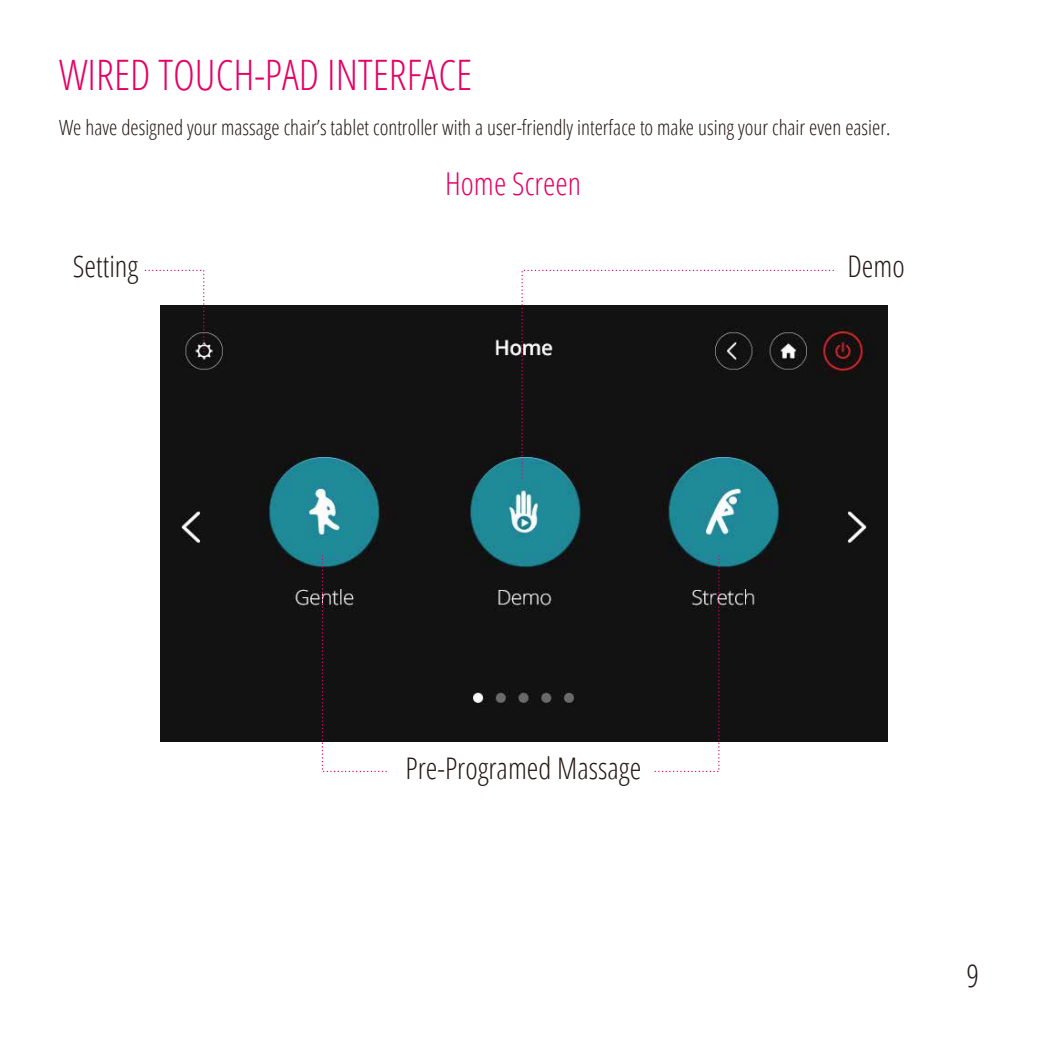
<style>
.page{position:relative;width:1042px;height:1042px;background:#fff}
.page>*{position:absolute;margin:0;border:0;box-sizing:border-box;transform-origin:0 0}
.t1{font:300 condensed 42px "Open Sans";color:#e50065}
.t2{font:300 condensed 31.5px "Open Sans";color:#e50065}
.t3{font:300 condensed 31.5px "Open Sans";color:#221815}
.t4{font:300 condensed 29.75px "Open Sans";color:#221815}
.t5{font:300 condensed 21px "Open Sans";color:#221815}
</style>
<div class="page">
<img style="left:160px;top:306px;width:727px;height:436px">
<svg style="left:521px;top:269px;width:313px;height:210px"></svg>
<svg style="left:650px;top:554px;width:70px;height:218px"></svg>
<svg style="left:321px;top:554px;width:70px;height:218px"></svg>
<svg style="left:144px;top:269px;width:61px;height:84px"></svg>
<h1 class="t1" style="left:59px;top:47px;width:415px">WIRED TOUCH-PAD INTERFACE</h1>
<p class="t5" style="left:59px;top:113px;width:833px">We have designed your massage chair’s tablet controller with a user-friendly interface to make using your chair even easier.</p>
<h2 class="t2" style="left:445px;top:163px;width:138px">Home Screen</h2>
<h3 class="t4" style="left:73px;top:246px;width:67px">Setting</h3>
<h3 class="t4" style="left:847px;top:246px;width:59px">Demo</h3>
<h3 class="t4" style="left:405px;top:748px;width:237px">Pre-Programed Massage</h3>
<h2 class="t3" style="left:966px;top:954px;width:14px">9</h2>
</div>
